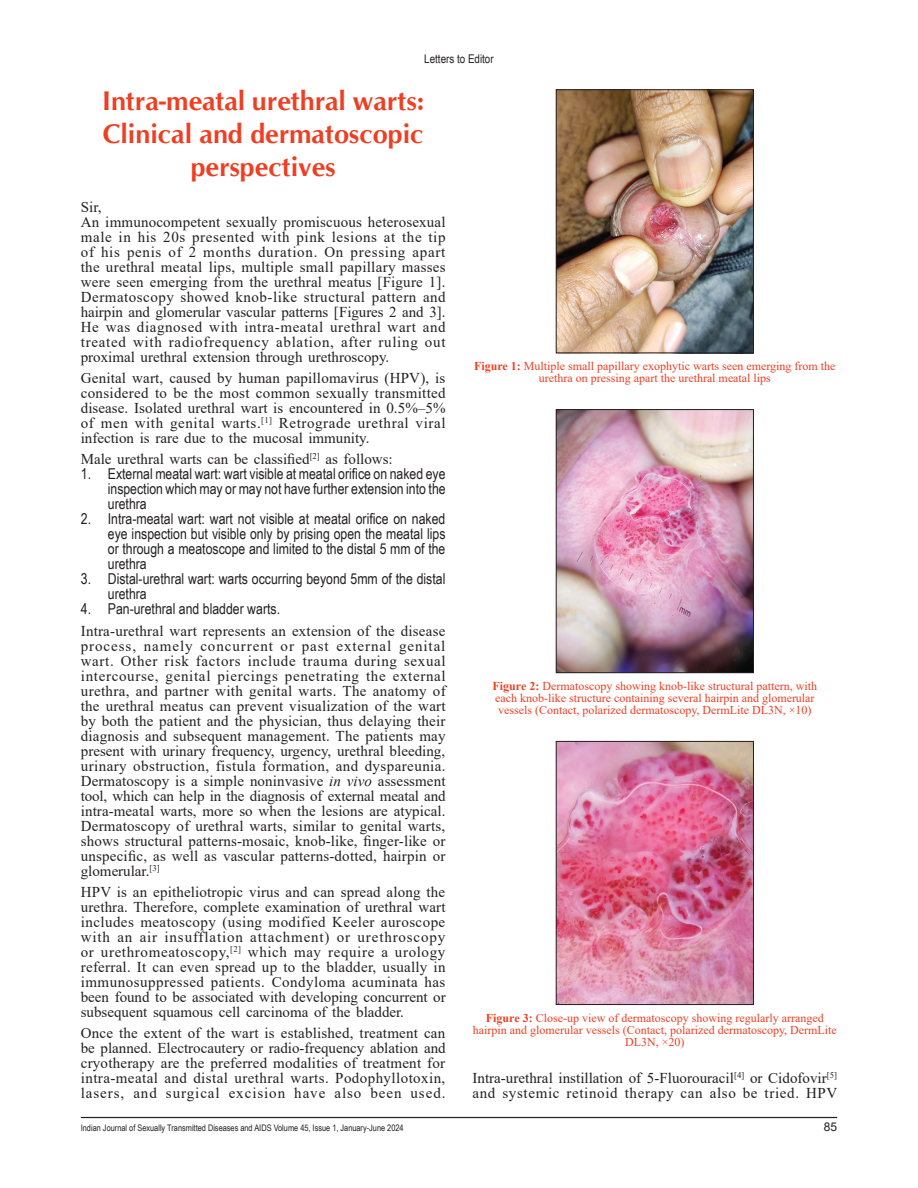
<style>
.page{position:relative;width:918px;height:1188px;background:#fff}
.page>*{position:absolute;margin:0;border:0;box-sizing:border-box;transform-origin:0 0}
.AT{font:700 27px/33px "CG Omega";color:#ef3e22;text-align:center}
.TX{font:15px/15px "Times New Roman";color:#231f20;text-align:justify}
.L{font:15px/15px "Arial Narrow";color:#231f20;text-align:justify}
.LL{font:15px "Arial Narrow";color:#231f20}
.FGC{font:12px/12px "Times New Roman";color:#ef3e22;text-align:center}
.t1{font:12px "Arial Narrow";color:#231f20}
.t2{font:12px "Arial";color:#231f20}
.t3{font:9px "Arial Narrow";color:#231f20}
.s1{font-style:italic}
.s2{font-weight:700}
</style>
<div class="page">
<hr style="left:81px;top:1117px;width:756px;height:1px;background:#231f20">
<img style="left:558px;top:411px;width:194px;height:260px">
<div style="left:556px;top:409px;width:198px;height:264px;border:1px solid #231f20"></div>
<img style="left:558px;top:743px;width:194px;height:260px">
<div style="left:556px;top:741px;width:198px;height:264px;border:1px solid #231f20"></div>
<img style="left:558px;top:92px;width:194px;height:259px">
<div style="left:556px;top:90px;width:198px;height:263px;border:1px solid #231f20"></div>
<p class="t1" style="left:424px;top:50px;width:71px">Letters to Editor</p>
<p class="AT" style="left:102px;top:84px;width:324px">Intra‑meatal urethral warts:<br>Clinical and dermatoscopic perspectives</p>
<p class="TX" style="left:81px;top:199px;width:22px">Sir,</p>
<p class="TX" style="left:81px;top:214px;width:366px">An immunocompetent sexually promiscuous heterosexual male in his 20s presented with pink lesions at the tip of his penis of 2 months duration. On pressing apart the urethral meatal lips, multiple small papillary masses were seen emerging from the urethral meatus [Figure 1].<br>Dermatoscopy showed knob‑like structural pattern and hairpin and glomerular vascular patterns [Figures 2 and 3].<br>He was diagnosed with intra‑meatal urethral wart and treated with radiofrequency ablation, after ruling out proximal urethral extension through urethroscopy.</p>
<p class="TX" style="left:81px;top:370px;width:366px">Genital wart, caused by human papillomavirus (HPV), is considered to be the most common sexually transmitted disease. Isolated urethral wart is encountered in 0.5%–5% of men with genital warts.<sup>[1]</sup> Retrograde urethral viral infection is rare due to the mucosal immunity.</p>
<p class="TX" style="left:81px;top:451px;width:313px">Male urethral warts can be classified<sup>[2]</sup> as follows:</p>
<p class="L" style="left:108px;top:466px;width:339px;text-indent:-27px">1. External meatal wart: wart visible at meatal orifice on naked eye inspection which may or may not have further extension into the urethra</p>
<p class="L" style="left:108px;top:511px;width:339px;text-indent:-27px">2. Intra‑meatal wart: wart not visible at meatal orifice on naked eye inspection but visible only by prising open the meatal lips or through a meatoscope and limited to the distal 5 mm of the urethra</p>
<p class="L" style="left:108px;top:571px;width:339px;text-indent:-27px">3. Distal‑urethral wart: warts occurring beyond 5mm of the distal urethra</p>
<p class="LL" style="left:81px;top:598px;width:201px">4. Pan‑urethral and bladder warts.</p>
<p class="TX" style="left:81px;top:623px;width:366px">Intra‑urethral wart represents an extension of the disease process, namely concurrent or past external genital wart. Other risk factors include trauma during sexual intercourse, genital piercings penetrating the external urethra, and partner with genital warts. The anatomy of the urethral meatus can prevent visualization of the wart by both the patient and the physician, thus delaying their diagnosis and subsequent management. The patients may present with urinary frequency, urgency, urethral bleeding, urinary obstruction, fistula formation, and dyspareunia.<br>Dermatoscopy is a simple noninvasive <span class="s1">in vivo</span> assessment tool, which can help in the diagnosis of external meatal and intra‑meatal warts, more so when the lesions are atypical.<br>Dermatoscopy of urethral warts, similar to genital warts, shows structural patterns‑mosaic, knob‑like, finger‑like or unspecific, as well as vascular patterns‑dotted, hairpin or glomerular.<sup>[3]</sup></p>
<p class="TX" style="left:81px;top:884px;width:366px">HPV is an epitheliotropic virus and can spread along the urethra. Therefore, complete examination of urethral wart includes meatoscopy (using modified Keeler auroscope with an air insufflation attachment) or urethroscopy or urethromeatoscopy,<sup>[2]</sup> which may require a urology referral. It can even spread up to the bladder, usually in immunosuppressed patients. Condyloma acuminata has been found to be associated with developing concurrent or subsequent squamous cell carcinoma of the bladder.</p>
<p class="TX" style="left:81px;top:1025px;width:366px">Once the extent of the wart is established, treatment can be planned. Electrocautery or radio‑frequency ablation and cryotherapy are the preferred modalities of treatment for intra‑meatal and distal urethral warts. Podophyllotoxin, lasers, and surgical excision have also been used.</p>
<p class="FGC" style="left:474px;top:360px;width:363px"><span class="s2">Figure 1:</span> Multiple small papillary exophytic warts seen emerging from the urethra on pressing apart the urethral meatal lips</p>
<p class="FGC" style="left:493px;top:680px;width:326px;text-align:left"><span class="s2">Figure 2:</span> Dermatoscopy showing knob‑like structural pattern, with each knob‑like structure containing several hairpin and glomerular vessels (Contact, polarized dermatoscopy, DermLite DL3N, ×10)</p>
<p class="FGC" style="left:473px;top:1012px;width:366px"><span class="s2">Figure 3:</span> Close‑up view of dermatoscopy showing regularly arranged hairpin and glomerular vessels (Contact, polarized dermatoscopy, DermLite<br>DL3N, ×20)</p>
<p class="TX" style="left:472px;top:1070px;width:366px">Intra‑urethral instillation of 5‑Fluorouracil<sup>[4]</sup> or Cidofovir<sup>[5] </sup>and systemic retinoid therapy can also be tried. HPV</p>
<p class="t3" style="left:81px;top:1122px;width:324px">Indian Journal of Sexually Transmitted Diseases and AIDS Volume 45, Issue 1, January-June 2024</p>
<p class="t2" style="left:824px;top:1119px;width:15px">85</p>
</div>
